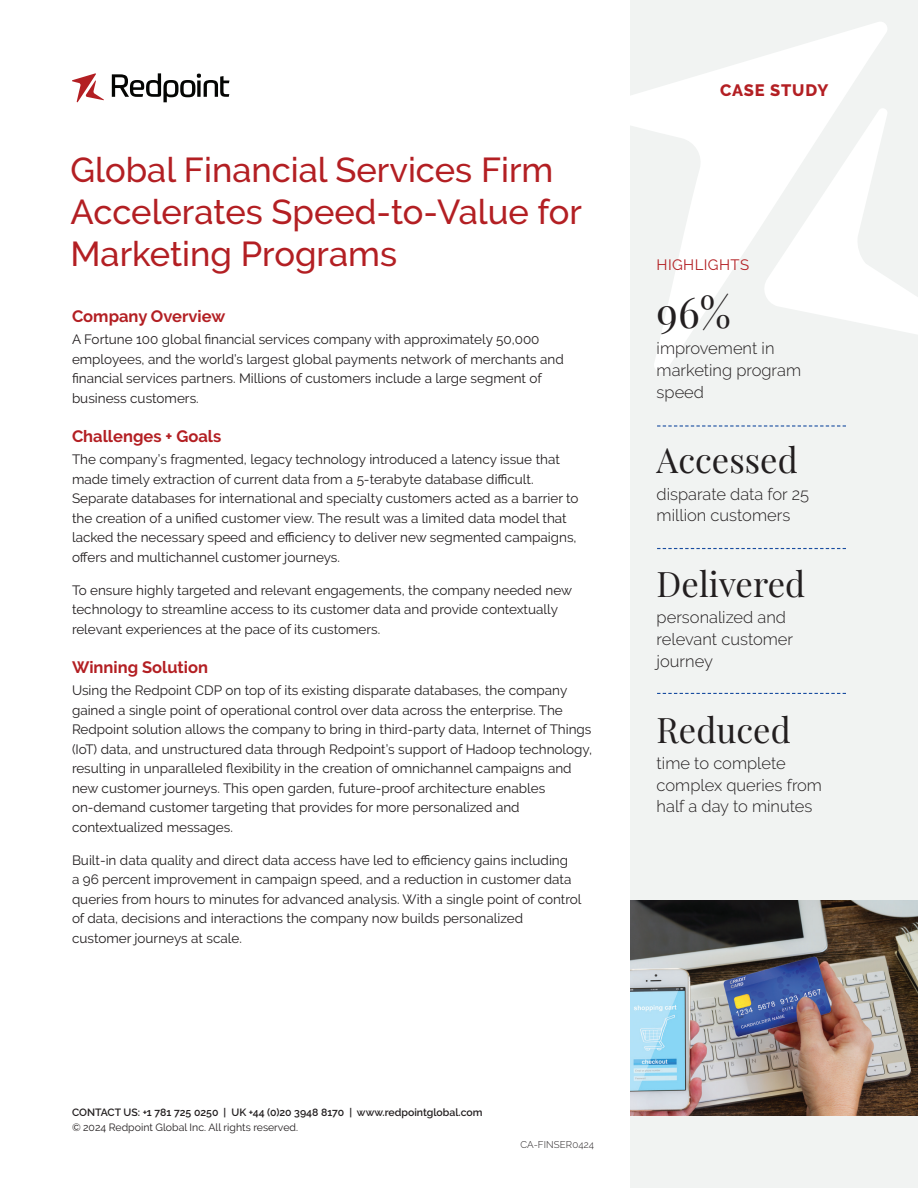
<style>
.page{position:relative;width:918px;height:1188px;background:#fff}
.page>*{position:absolute;margin:0;border:0;box-sizing:border-box;transform-origin:0 0}
.Sidebar_Stat_Highlight{font:42px "Playfair Display";color:#231f20}
.t1{font:500 34.5px/42px "Raleway";color:#b31f23}
.Sidebar_Copy_Highlight{font:34.5px "Playfair Display";color:#231f20}
.Sidebar_Stat_-_with_gap{font:300 16.5px/21.8px "Raleway";color:#231f20}
.Subhead{font:700 16.5px "Raleway";color:#b31f23}
.t2{font:800 16.5px "Raleway";letter-spacing:.045em;color:#b31f23}
.Sidebar_head{font:15px "Raleway";letter-spacing:.025em;color:#b31f23}
.Body{font:13.5px/19.5px "Raleway";color:#231f20}
.t3{font:600 10.5px "Raleway";color:#231f20}
.t4{font:10.5px "Raleway";color:#231f20}
.Piece_Code{font:300 9.75px "Raleway";letter-spacing:.01em;color:#231f20}
</style>
<div class="page">
<div style="left:630px;top:0;width:288px;height:1188px;background:#f1f3f2"></div>
<svg style="left:72px;top:73px;width:32px;height:30px"></svg>
<svg style="left:112px;top:73px;width:118px;height:29px"></svg>
<svg style="left:630px;top:22px;width:257px;height:350px"></svg>
<svg style="left:761px;top:106px;width:157px;height:233px"></svg>
<svg style="left:657px;top:425px;width:189px;height:2px"></svg>
<svg style="left:657px;top:693px;width:189px;height:1px"></svg>
<svg style="left:657px;top:548px;width:189px;height:1px"></svg>
<img style="left:630px;top:900px;width:288px;height:216px">
<p class="t1" style="left:71px;top:149px;width:513px">Global Financial Services Firm<br>Accelerates Speed-to-Value for<br>Marketing Programs</p>
<p class="Subhead" style="left:72px;top:306px;width:155px">Company Overview</p>
<p class="Body" style="left:72px;top:329px;width:493px">A Fortune 100 global financial services company with approximately 50,000 employees, and the world’s largest global payments network of merchants and financial services partners. Millions of customers include a large segment of business customers.</p>
<p class="Subhead" style="left:72px;top:426px;width:151px">Challenges + Goals</p>
<p class="Body" style="left:72px;top:449px;width:508px">The company’s fragmented, legacy technology introduced a latency issue that made timely extraction of current data from a 5-terabyte database difficult.<br>Separate databases for international and specialty customers acted as a barrier to the creation of a unified customer view. The result was a limited data model that lacked the necessary speed and efficiency to deliver new segmented campaigns, offers and multichannel customer journeys.</p>
<p class="Body" style="left:72px;top:580px;width:502px">To ensure highly targeted and relevant engagements, the company needed new technology to streamline access to its customer data and provide contextually relevant experiences at the pace of its customers.</p>
<p class="Subhead" style="left:72px;top:657px;width:138px">Winning Solution</p>
<p class="Body" style="left:72px;top:680px;width:522px">Using the Redpoint CDP on top of its existing disparate databases, the company gained a single point of operational control over data across the enterprise. The Redpoint solution allows the company to bring in third-party data, Internet of Things (IoT) data, and unstructured data through Redpoint’s support of Hadoop technology, resulting in unparalleled flexibility in the creation of omnichannel campaigns and new customer journeys. This open garden, future-proof architecture enables on-demand customer targeting that provides for more personalized and contextualized messages.</p>
<p class="Body" style="left:72px;top:850px;width:511px">Built-in data quality and direct data access have led to efficiency gains including<br>a 96 percent improvement in campaign speed, and a reduction in customer data queries from hours to minutes for advanced analysis. With a single point of control of data, decisions and interactions the company now builds personalized customer journeys at scale.</p>
<p class="t2" style="left:720px;top:81px;width:110px">CASE STUDY</p>
<p class="Sidebar_head" style="left:657px;top:256px;width:94px">HIGHLIGHTS</p>
<p class="Sidebar_Stat_Highlight" style="left:657px;top:279px;width:76px">96%</p>
<p class="Sidebar_Stat_-_with_gap" style="left:657px;top:337px;width:146px">improvement in marketing program speed</p>
<p class="Sidebar_Copy_Highlight" style="left:657px;top:434px;width:143px">Accessed</p>
<p class="Sidebar_Stat_-_with_gap" style="left:657px;top:483px;width:154px">disparate data for 25 million customers</p>
<p class="Sidebar_Copy_Highlight" style="left:657px;top:557px;width:150px">Delivered</p>
<p class="Sidebar_Stat_-_with_gap" style="left:657px;top:607px;width:138px">personalized and relevant customer journey</p>
<p class="Sidebar_Copy_Highlight" style="left:657px;top:703px;width:136px">Reduced</p>
<p class="Sidebar_Stat_-_with_gap" style="left:657px;top:752px;width:167px">time to complete complex queries from half a day to minutes</p>
<p class="t3" style="left:72px;top:1107px;width:412px">CONTACT US: +1 781 725 0250 | UK +44 (0)20 3948 8170 | www.redpointglobal.com</p>
<p class="t4" style="left:72px;top:1121px;width:228px">© 2024 Redpoint Global Inc. All rights reserved.</p>
<p class="Piece_Code" style="left:520px;top:1139px;width:75px">CA-FINSER0424</p>
</div>
